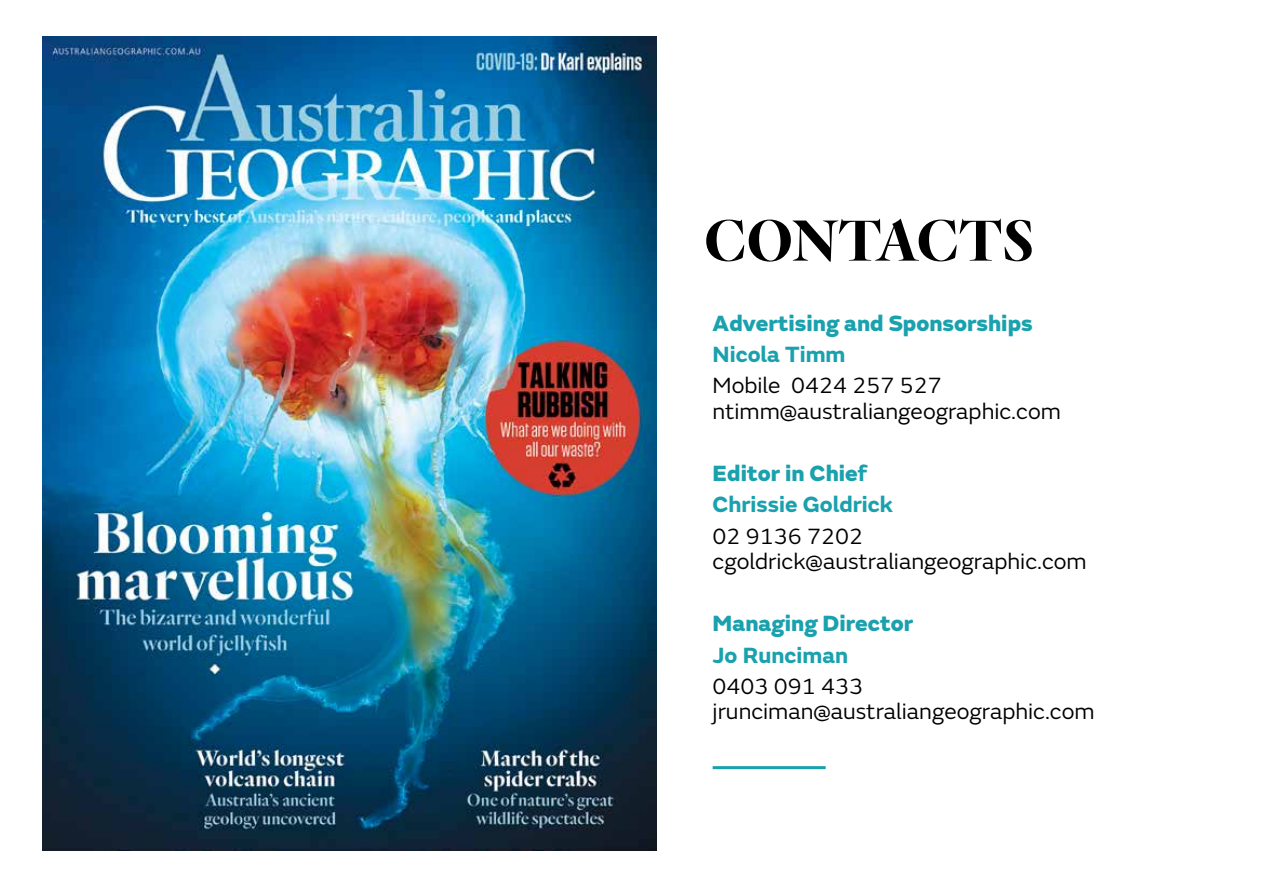
<style>
.page{position:relative;width:1263px;height:893px;background:#fff}
.page>*{position:absolute;margin:0;border:0;box-sizing:border-box;transform-origin:0 0}
.t1{font:700 60px "Quarto";letter-spacing:-.005em;color:#000}
.t2{font:22.95px/25.3px "FS Emeric";color:#000}
.t3{font:700 22.95px/31.2px "FS Emeric";color:#1aa1ae}
.t4{font:800 22.95px "FS Emeric";color:#1aa1ae}
.s1{font-weight:800}
</style>
<div class="page">
<img style="left:43px;top:36px;width:613px;height:814px">
<hr style="left:713px;top:766px;width:113px;height:3px;background:#1aa1ae">
<h1 class="t1" style="left:704px;top:200px;width:332px">CONTACTS</h1>
<p class="t4" style="left:713px;top:305px;width:321px">Advertising and Sponsorships</p>
<p class="t3" style="left:713px;top:337px;width:134px">Nicola Timm</p>
<p class="t2" style="left:713px;top:372px;width:350px">Mobile 0424 257 527 ntimm@australiangeographic.com</p>
<p class="t3" style="left:713px;top:456px;width:182px"><span class="s1">Editor in Chie</span>f<br>Chrissie Goldrick</p>
<p class="t2" style="left:713px;top:522px;width:376px">02 9136 7202 cgoldrick@australiangeographic.com</p>
<p class="t4" style="left:713px;top:605px;width:202px">Managing Director</p>
<p class="t3" style="left:713px;top:638px;width:137px">Jo Runciman</p>
<p class="t2" style="left:713px;top:672px;width:383px">0403 091 433 jrunciman@australiangeographic.com</p>
</div>
